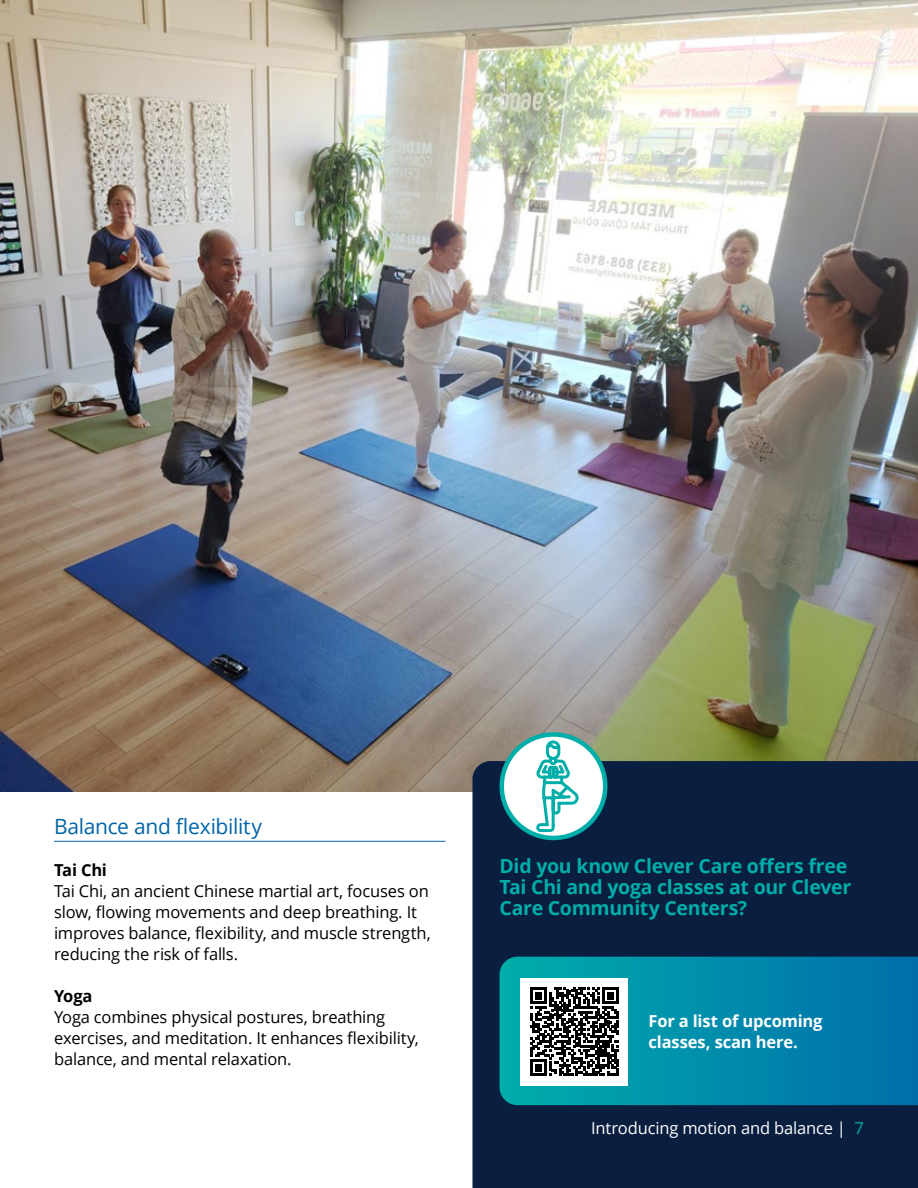
<style>
.page{position:relative;width:918px;height:1188px;background:#fff}
.page>*{position:absolute;margin:0;border:0;box-sizing:border-box;transform-origin:0 0}
.t1{font:21px "Open Sans";letter-spacing:-.015em;color:#0064a8}
.t2{font:700 19.5px/21px "Open Sans";letter-spacing:-.015em;color:#00aea9}
.t3{font:16.5px/21px "Open Sans";letter-spacing:-.01em;color:#000}
.t4{font:700 16.5px/21px "Open Sans";letter-spacing:-.01em;color:#fff}
.t5{font:16.5px "Open Sans";letter-spacing:-.01em;color:#fff}
.t6{font:700 16.5px "Open Sans";letter-spacing:-.015em;color:#000}
.t7{font:16.5px "Open Sans";color:#00aea9}
</style>
<div class="page">
<img style="left:0;top:0;width:918px;height:791px">
<div style="left:472px;top:761px;width:446px;height:427px;background:#0a1e3f"></div>
<hr style="left:54px;top:841px;width:392px;height:1px;background:#0064a8">
<svg style="left:500px;top:957px;width:418px;height:148px;background:#08a"></svg>
<div style="left:520px;top:978px;width:108px;height:108px;background:#fff"></div>
<svg style="left:530px;top:987px;width:89px;height:89px"></svg>
<div style="left:502px;top:734px;width:103px;height:104px;background:#fff;border-radius:50%"></div>
<div style="left:500px;top:732px;width:108px;height:108px;border:4px solid #00aea9;border-radius:50%"></div>
<svg style="left:535px;top:739px;width:48px;height:95px"></svg>
<p class="t1" style="left:54px;top:812px;width:209px">Balance and flexibility</p>
<p class="t6" style="left:54px;top:859px;width:55px">Tai Chi</p>
<p class="t3" style="left:54px;top:880px;width:378px">Tai Chi, an ancient Chinese martial art, focuses on slow, flowing movements and deep breathing. It improves balance, flexibility, and muscle strength, reducing the risk of falls.</p>
<p class="t6" style="left:54px;top:985px;width:40px">Yoga</p>
<p class="t3" style="left:54px;top:1006px;width:366px">Yoga combines physical postures, breathing exercises, and meditation. It enhances flexibility, balance, and mental relaxation.</p>
<p class="t2" style="left:500px;top:855px;width:353px">Did you know Clever Care offers free<br>Tai Chi and yoga classes at our Clever<br>Care Community Centers?</p>
<p class="t4" style="left:648px;top:1011px;width:176px">For a list of upcoming classes, scan here.</p>
<p class="t5" style="left:591px;top:1117px;width:256px">Introducing motion and balance |</p>
<p class="t7" style="left:855px;top:1117px;width:11px">7</p>
</div>
